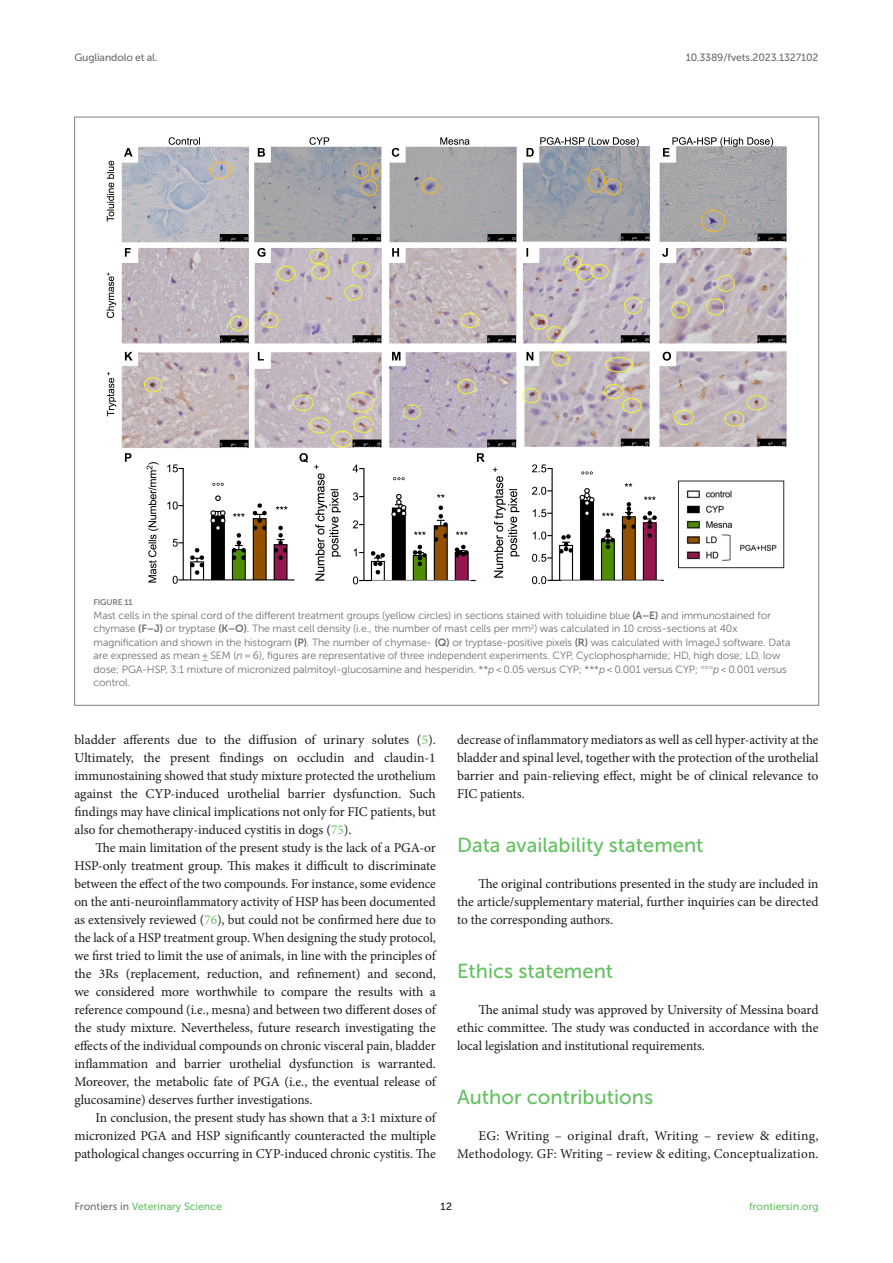
<style>
.page{position:relative;width:893px;height:1263px;background:#fff}
.page>*{position:absolute;margin:0;border:0;box-sizing:border-box;transform-origin:0 0}
.HEAD_1{font:20.25px "Museo Sans 500";color:#65c161}
.TEXT{font:13.5px/18px "Minion Pro";letter-spacing:-.005em;color:#1b1c1b;text-align:justify}
.TEXT_FLUSH{font:13.5px/18px "Minion Pro";color:#1b1c1b;text-align:justify}
.TEXT_FLUSH-2{font:13.5px/18px "Minion Pro";letter-spacing:.02em;color:#1b1c1b;text-align:right}
.FIG_LEG{font:10.5px/13.5px "Museo Sans 300";letter-spacing:-.01em;color:#706f70}
.t1{font:10.5px "Museo Sans 500";color:#65c161}
.t2{font:10.5px "Museo Sans 500";letter-spacing:-.015em;color:#706f70}
.t3{font:10.5px "Museo Sans 500";color:#1b1c1b}
.FIG_HD{font:8.25px "Museo Sans 700";letter-spacing:-.01em;color:#7e7f7f}
.s1{font-family:"Museo Sans 700"}
.s2{font-style:italic}
.s3{font-family:"STIX"}
.s4{color:#65c161}
.s5{color:#706f70}
</style>
<div class="page">
<img style="left:106px;top:137px;width:681px;height:448px">
<p class="t2" style="left:74px;top:51px;width:85px">Gugliandolo et al.</p>
<p class="t2" style="left:686px;top:51px;width:134px">10.3389/fvets.2023.1327102</p>
<p class="FIG_HD" style="left:94px;top:598px;width:41px">FIGURE 11</p>
<p class="FIG_LEG" style="left:94px;top:608px;width:698px">Mast cells in the spinal cord of the different treatment groups (yellow circles) in sections stained with toluidine blue <span class="s1">(A–E)</span> and immunostained for chymase <span class="s1">(F–J)</span> or tryptase <span class="s1">(K–O)</span>. The mast cell density (i.e., the number of mast cells per mm<sup>2</sup>) was calculated in 10 cross-sections at 40x magnification and shown in the histogram <span class="s1">(P)</span>. The number of chymase- <span class="s1">(Q)</span> or tryptase-positive pixels <span class="s1">(R)</span> was calculated with ImageJ software. Data are expressed as mean ± SEM (<span class="s2">n</span> = 6), figures are representative of three independent experiments. CYP, Cyclophosphamide; HD, high dose; LD, low dose; PGA-HSP, 3:1 mixture of micronized palmitoyl-glucosamine and hesperidin. **<span class="s2">p</span> &lt; 0.05 versus CYP; ***<span class="s2">p</span> &lt; 0.001 versus CYP; <span class="s3">°°°</span><span class="s2">p</span> &lt; 0.001 versus control.</p>
<p class="TEXT" style="left:74px;top:731px;width:363px">bladder afferents due to the diffusion of urinary solutes (<span class="s4">5</span>).<br>Ultimately, the present findings on occludin and claudin-1 immunostaining showed that study mixture protected the urothelium against the CYP-induced urothelial barrier dysfunction. Such findings may have clinical implications not only for FIC patients, but also for chemotherapy-induced cystitis in dogs (<span class="s4">75</span>).</p>
<p class="TEXT" style="left:74px;top:839px;width:363px;text-indent:21px">The main limitation of the present study is the lack of a PGA-or HSP-only treatment group. This makes it difficult to discriminate between the effect of the two compounds. For instance, some evidence on the anti-neuroinflammatory activity of HSP has been documented as extensively reviewed (<span class="s4">76</span>), but could not be confirmed here due to the lack of a HSP treatment group. When designing the study protocol, we first tried to limit the use of animals, in line with the principles of the 3Rs (replacement, reduction, and refinement) and second, we considered more worthwhile to compare the results with a reference compound (i.e., mesna) and between two different doses of the study mixture. Nevertheless, future research investigating the effects of the individual compounds on chronic visceral pain, bladder inflammation and barrier urothelial dysfunction is warranted.<br>Moreover, the metabolic fate of PGA (i.e., the eventual release of glucosamine) deserves further investigations.</p>
<p class="TEXT" style="left:74px;top:1109px;width:363px;text-indent:21px">In conclusion, the present study has shown that a 3:1 mixture of micronized PGA and HSP significantly counteracted the multiple pathological changes occurring in CYP-induced chronic cystitis. The</p>
<p class="TEXT" style="left:457px;top:731px;width:363px">decrease of inflammatory mediators as well as cell hyper-activity at the bladder and spinal level, together with the protection of the urothelial barrier and pain-relieving effect, might be of clinical relevance to FIC patients.</p>
<p class="HEAD_1" style="left:457px;top:834px;width:248px">Data availability statement</p>
<p class="TEXT_FLUSH" style="left:457px;top:875px;width:363px;text-indent:21px">The original contributions presented in the study are included in the article/supplementary material, further inquiries can be directed to the corresponding authors.</p>
<p class="HEAD_1" style="left:457px;top:960px;width:158px">Ethics statement</p>
<p class="TEXT_FLUSH" style="left:457px;top:1001px;width:363px;text-indent:21px">The animal study was approved by University of Messina board ethic committee. The study was conducted in accordance with the local legislation and institutional requirements.</p>
<p class="HEAD_1" style="left:457px;top:1086px;width:197px">Author contributions</p>
<p class="TEXT_FLUSH-2" style="left:457px;top:1127px;width:363px">EG: Writing – original draft, Writing – review &amp; editing,<br>Methodology. GF: Writing – review &amp; editing, Conceptualization.</p>
<p class="t1" style="left:74px;top:1200px;width:149px"><span class="s5">Frontiers in</span> Veterinary Science</p>
<p class="t3" style="left:441px;top:1200px;width:13px">12</p>
<p class="t1" style="left:749px;top:1200px;width:71px">frontiersin.org</p>
</div>
